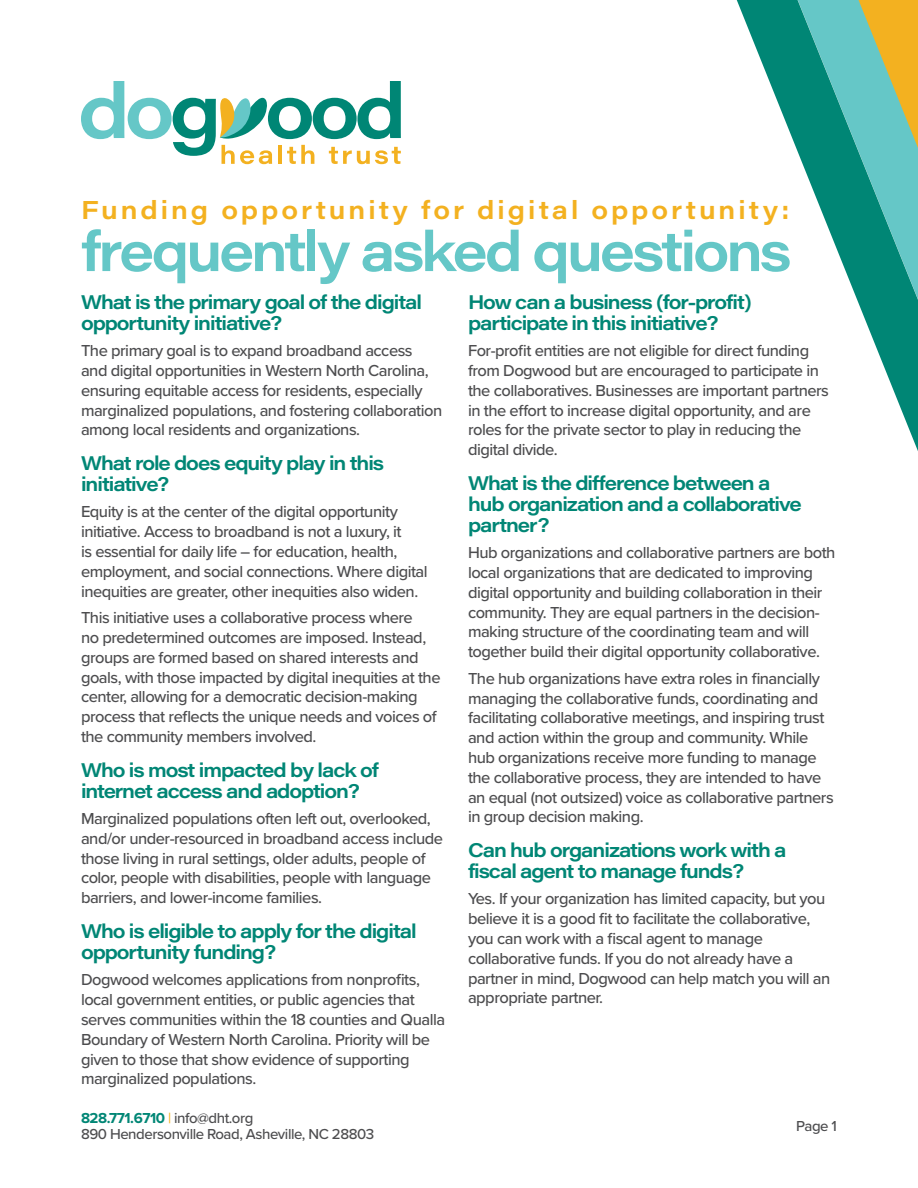
<style>
.page{position:relative;width:918px;height:1188px;background:#fff}
.page>*{position:absolute;margin:0;border:0;box-sizing:border-box;transform-origin:0 0}
.t1{font:55.5px "Acumin Variable Concept";letter-spacing:-.055em;color:#65c7c7}
.t2{font:25.5px "Acumin Variable Concept";letter-spacing:.115em;color:#f3b120}
.t3{font:19.5px/21px "Acumin Variable Concept";letter-spacing:-.055em;color:#008675}
.t4{font:500 16.5px/19.8px "Proxima Nova";letter-spacing:-.03em;color:#4d4d4f}
.t5{font:500 15px/15.8px "Proxima Nova";letter-spacing:-.03em;color:#4d4d4f}
.s1{font-weight:700;color:#008675}
.s2{color:#f3b120}
</style>
<div class="page">
<svg style="left:736px;top:0;width:182px;height:451px"></svg>
<svg style="left:81px;top:81px;width:320px;height:83px"></svg>
<h2 class="t2" style="left:81px;top:192px;width:710px">Funding opportunity for digital opportunity:</h2>
<h1 class="t1" style="left:81px;top:214px;width:712px">frequently asked questions</h1>
<p class="t3" style="left:81px;top:291px;width:343px">What is the primary goal of the digital opportunity initiative?</p>
<p class="t4" style="left:81px;top:340px;width:363px">The primary goal is to expand broadband access and digital opportunities in Western North Carolina, ensuring equitable access for residents, especially marginalized populations, and fostering collaboration among local residents and organizations.</p>
<p class="t3" style="left:81px;top:452px;width:305px">What role does equity play in this initiative?</p>
<p class="t4" style="left:81px;top:501px;width:348px">Equity is at the center of the digital opportunity initiative. Access to broadband is not a luxury, it<br>is essential for daily life – for education, health, employment, and social connections. Where digital inequities are greater, other inequities also widen.</p>
<p class="t4" style="left:81px;top:607px;width:361px">This initiative uses a collaborative process where<br>no predetermined outcomes are imposed. Instead, groups are formed based on shared interests and goals, with those impacted by digital inequities at the center, allowing for a democratic decision-making process that reflects the unique needs and voices of the community members involved.</p>
<p class="t3" style="left:81px;top:759px;width:299px">Who is most impacted by lack of internet access and adoption?</p>
<p class="t4" style="left:81px;top:808px;width:364px">Marginalized populations often left out, overlooked, and/or under-resourced in broadband access include those living in rural settings, older adults, people of color, people with disabilities, people with language barriers, and lower-income families.</p>
<p class="t3" style="left:81px;top:920px;width:337px">Who is eligible to apply for the digital opportunity funding?</p>
<p class="t4" style="left:81px;top:969px;width:366px">Dogwood welcomes applications from nonprofits, local government entities, or public agencies that serves communities within the 18 counties and Qualla Boundary of Western North Carolina. Priority will be given to those that show evidence of supporting marginalized populations.</p>
<p class="t3" style="left:468px;top:291px;width:285px">How can a business (for-profit) participate in this initiative?</p>
<p class="t4" style="left:468px;top:340px;width:362px">For-profit entities are not eligible for direct funding from Dogwood but are encouraged to participate in the collaboratives. Businesses are important partners in the effort to increase digital opportunity, and are roles for the private sector to play in reducing the digital divide.</p>
<p class="t3" style="left:468px;top:472px;width:335px">What is the difference between a hub organization and a collaborative partner?</p>
<p class="t4" style="left:468px;top:542px;width:369px">Hub organizations and collaborative partners are both local organizations that are dedicated to improving digital opportunity and building collaboration in their community. They are equal partners in the decision&shy;making structure of the coordinating team and will together build their digital opportunity collaborative.</p>
<p class="t4" style="left:468px;top:668px;width:367px">The hub organizations have extra roles in financially managing the collaborative funds, coordinating and facilitating collaborative meetings, and inspiring trust and action within the group and community. While hub organizations receive more funding to manage the collaborative process, they are intended to have an equal (not outsized) voice as collaborative partners in group decision making.</p>
<p class="t3" style="left:468px;top:839px;width:320px">Can hub organizations work with a fiscal agent to manage funds?</p>
<p class="t4" style="left:468px;top:888px;width:364px">Yes. If your organization has limited capacity, but you believe it is a good fit to facilitate the collaborative, you can work with a fiscal agent to manage collaborative funds. If you do not already have a partner in mind, Dogwood can help match you will an appropriate partner.</p>
<p class="t5" style="left:81px;top:1110px;width:295px"><span class="s1">828.771.6710</span> <span class="s2">|</span> info@dht.org<br>890 Hendersonville Road, Asheville, NC 28803</p>
<p class="t5" style="left:796px;top:1117px;width:42px">Page 1</p>
</div>
